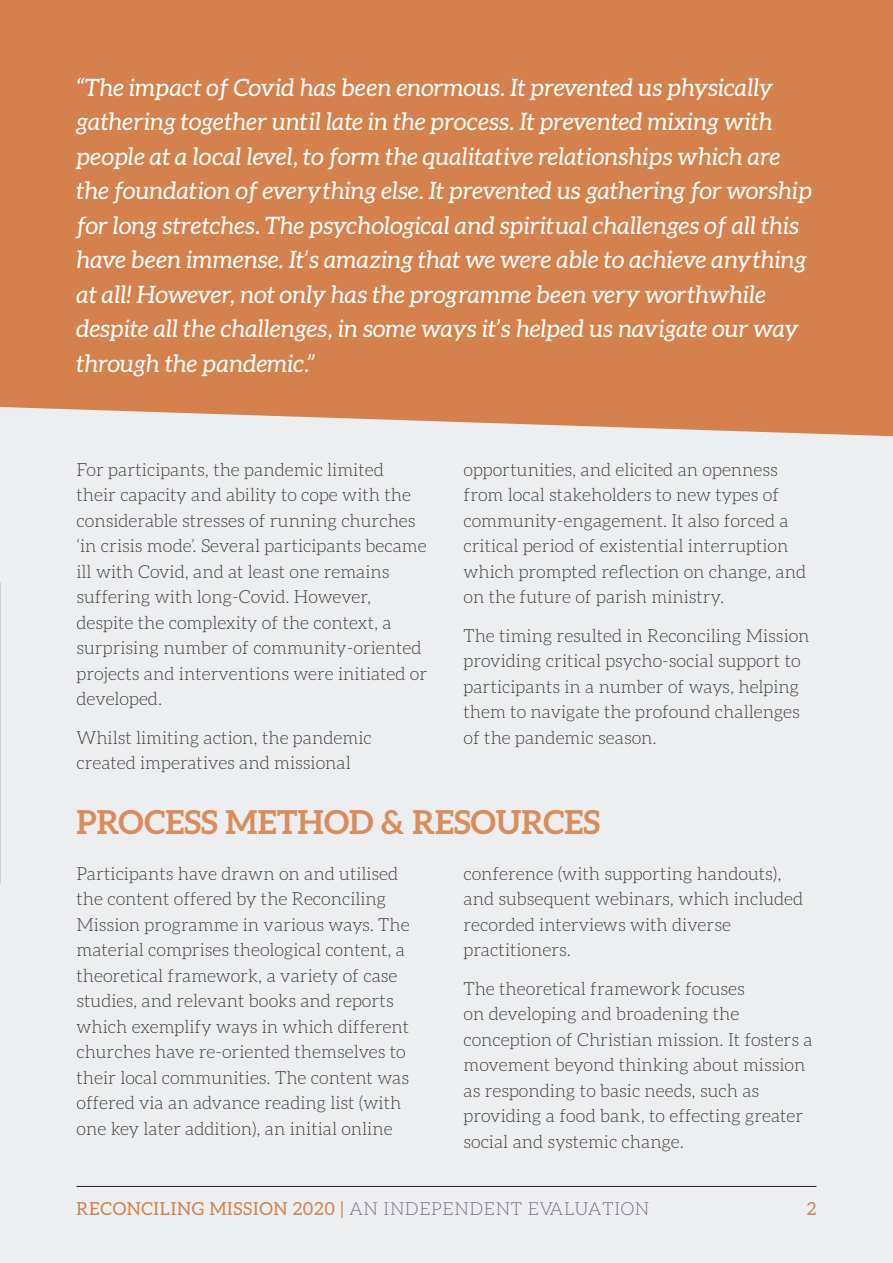
<style>
.page{position:relative;width:893px;height:1263px;background:#edeeef}
.page>*{position:absolute;margin:0;border:0;box-sizing:border-box;transform-origin:0 0}
.Body_Copy{font:700 33px "Aleo";color:#d98c5c}
.Body_Copy-2{font:italic 24px/34.5px "Aleo";letter-spacing:.005em;color:#fff}
.Body_Copy-3{font:300 18px/25.5px "Aleo";color:#3e3e3f}
.Body_Copy-4{font:18px "Aleo";letter-spacing:.04em;color:#d5814d}
.s1{font-weight:300;color:#76708d}
</style>
<div class="page">
<div style="left:0;top:0;width:893px;height:436px;background:#d5814d"></div>
<hr style="left:77px;top:1186px;width:739px;height:1px;background:#231f20">
<p class="Body_Copy-2" style="left:77px;top:70px;width:737px">“The impact of Covid has been enormous. It prevented us physically gathering together until late in the process. It prevented mixing with people at a local level, to form the qualitative relationships which are the foundation of everything else. It prevented us gathering for worship for long stretches. The psychological and spiritual challenges of all this have been immense. It’s amazing that we were able to achieve anything at all! However, not only has the programme been very worthwhile despite all the challenges, in some ways it’s helped us navigate our way through the pandemic.”</p>
<p class="Body_Copy-3" style="left:77px;top:457px;width:352px">For participants, the pandemic limited their capacity and ability to cope with the considerable stresses of running churches ‘in crisis mode’. Several participants became ill with Covid, and at least one remains suffering with long-Covid. However, despite the complexity of the context, a surprising number of community-oriented projects and interventions were initiated or developed.</p>
<p class="Body_Copy-3" style="left:77px;top:724px;width:297px">Whilst limiting action, the pandemic created imperatives and missional</p>
<p class="Body_Copy-3" style="left:463px;top:457px;width:344px">opportunities, and elicited an openness from local stakeholders to new types of community-engagement. It also forced a critical period of existential interruption which prompted reflection on change, and on the future of parish ministry.</p>
<p class="Body_Copy-3" style="left:463px;top:622px;width:348px">The timing resulted in Reconciling Mission providing critical psycho-social support to participants in a number of ways, helping them to navigate the profound challenges of the pandemic season.</p>
<p class="Body_Copy" style="left:77px;top:803px;width:525px">PROCESS METHOD &amp; RESOURCES</p>
<p class="Body_Copy-3" style="left:77px;top:861px;width:335px">Participants have drawn on and utilised the content offered by the Reconciling Mission programme in various ways. The material comprises theological content, a theoretical framework, a variety of case studies, and relevant books and reports which exemplify ways in which different churches have re-oriented themselves to their local communities. The content was offered via an advance reading list (with one key later addition), an initial online</p>
<p class="Body_Copy-3" style="left:463px;top:861px;width:341px">conference (with supporting handouts), and subsequent webinars, which included recorded interviews with diverse practitioners.</p>
<p class="Body_Copy-3" style="left:463px;top:975px;width:351px">The theoretical framework focuses<br>on developing and broadening the conception of Christian mission. It fosters a movement beyond thinking about mission as responding to basic needs, such as providing a food bank, to effecting greater social and systemic change.</p>
<p class="Body_Copy-4" style="left:77px;top:1198px;width:574px">RECONCILING MISSION 2020 | <span class="s1">AN INDEPENDENT EVALUATION</span></p>
<p class="Body_Copy-4" style="left:807px;top:1198px;width:11px">2</p>
</div>
